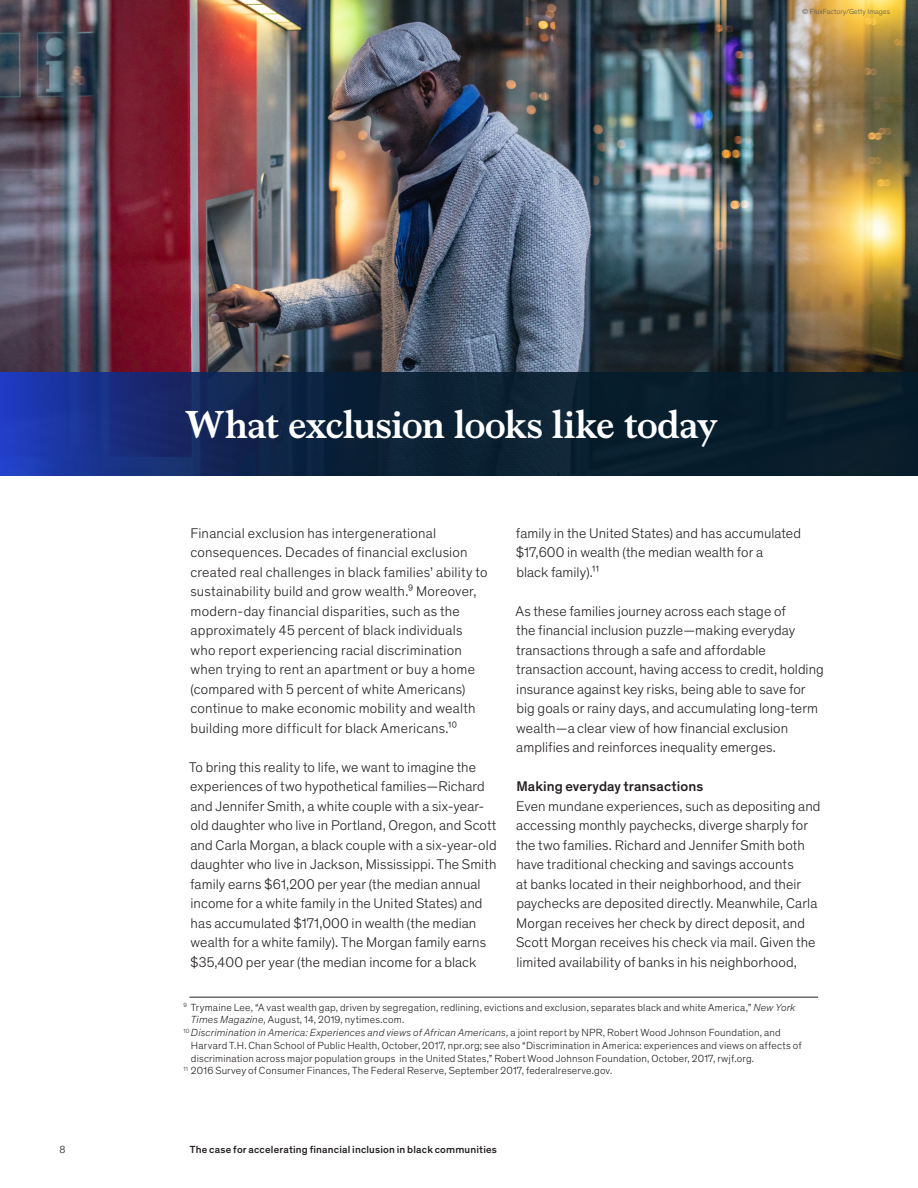
<style>
.page{position:relative;width:918px;height:1188px;background:#fff}
.page>*{position:absolute;margin:0;border:0;box-sizing:border-box;transform-origin:0 0}
.Body_text{font:700 39px "Bower";letter-spacing:-.015em;color:#fff}
.Body_text-2{font:300 14.25px/19.5px "Theinhardt Pan";letter-spacing:.005em;color:#231f20}
.Body_heading_-_Level{font:500 14.25px "Theinhardt Pan";letter-spacing:.005em;color:#231f20}
.Footnote___Manual{font:300 10.5px/12.8px "Theinhardt Pan";letter-spacing:.015em;color:#231f20}
.t1{font:500 10.5px "Theinhardt Pan";letter-spacing:.015em;color:#231f20}
.Heading_3{font:300 7.5px "Theinhardt Pan";color:#57585a}
.s1{font-style:italic}
</style>
<div class="page">
<img style="left:0;top:0;width:918px;height:372px">
<svg style="left:0;top:372px;width:918px;height:103px;background:#0e2447"></svg>
<hr style="left:189px;top:997px;width:629px;height:1px;background:#231f20">
<p class="Heading_3" style="left:802px;top:6px;width:89px">© FluxFactory/Getty Images</p>
<p class="Body_text" style="left:185px;top:396px;width:534px">What exclusion looks like today</p>
<p class="Body_text-2" style="left:190px;top:523px;width:299px">Financial exclusion has intergenerational consequences. Decades of financial exclusion created real challenges in black families’ ability to sustainability build and grow wealth.⁹ Moreover, modern-day financial disparities, such as the approximately 45 percent of black individuals who report experiencing racial discrimination when trying to rent an apartment or buy a home (compared with 5 percent of white Americans) continue to make economic mobility and wealth building more difficult for black Americans.¹⁰</p>
<p class="Body_text-2" style="left:189px;top:757px;width:309px">To bring this reality to life, we want to imagine the experiences of two hypothetical families—Richard and Jennifer Smith, a white couple with a six-year&shy;old daughter who live in Portland, Oregon, and Scott and Carla Morgan, a black couple with a six-year-old daughter who live in Jackson, Mississippi. The Smith family earns $61,200 per year (the median annual income for a white family in the United States) and has accumulated $171,000 in wealth (the median wealth for a white family). The Morgan family earns $35,400 per year (the median income for a black</p>
<p class="Body_text-2" style="left:516px;top:523px;width:287px">family in the United States) and has accumulated $17,600 in wealth (the median wealth for a<br>black family).¹¹</p>
<p class="Body_text-2" style="left:515px;top:601px;width:310px">As these families journey across each stage of<br>the financial inclusion puzzle—making everyday transactions through a safe and affordable transaction account, having access to credit, holding insurance against key risks, being able to save for big goals or rainy days, and accumulating long-term wealth—a clear view of how financial exclusion amplifies and reinforces inequality emerges.</p>
<p class="Body_heading_-_Level" style="left:516px;top:776px;width:189px">Making everyday transactions</p>
<p class="Body_text-2" style="left:516px;top:796px;width:306px">Even mundane experiences, such as depositing and accessing monthly paychecks, diverge sharply for the two families. Richard and Jennifer Smith both have traditional checking and savings accounts<br>at banks located in their neighborhood, and their paychecks are deposited directly. Meanwhile, Carla Morgan receives her check by direct deposit, and Scott Morgan receives his check via mail. Given the limited availability of banks in his neighborhood,</p>
<p class="Footnote___Manual" style="left:191px;top:1000px;width:606px;text-indent:-7px"><sup>9</sup> Trymaine Lee, “A vast wealth gap, driven by segregation, redlining, evictions and exclusion, separates black and white America,” <span class="s1">New York<br>Times Magazine,</span> August, 14, 2019, nytimes.com.</p>
<p class="Footnote___Manual" style="left:191px;top:1026px;width:612px;text-indent:-8px"><sup>10</sup> <span class="s1">Discrimination in America: Experiences and views of African Americans,</span> a joint report by NPR, Robert Wood Johnson Foundation, and<br>Harvard T.H. Chan School of Public Health, October, 2017, npr.org; see also “Discrimination in America: experiences and views on affects of discrimination across major population groups in the United States,” Robert Wood Johnson Foundation, October, 2017, rwjf.org.</p>
<p class="Footnote___Manual" style="left:183px;top:1064px;width:430px"><sup>11</sup> 2016 Survey of Consumer Finances, The Federal Reserve, September 2017, federalreserve.gov.</p>
<p class="Footnote___Manual" style="left:60px;top:1143px;width:8px">8</p>
<p class="t1" style="left:190px;top:1142px;width:309px">The case for accelerating financial inclusion in black communities</p>
</div>
